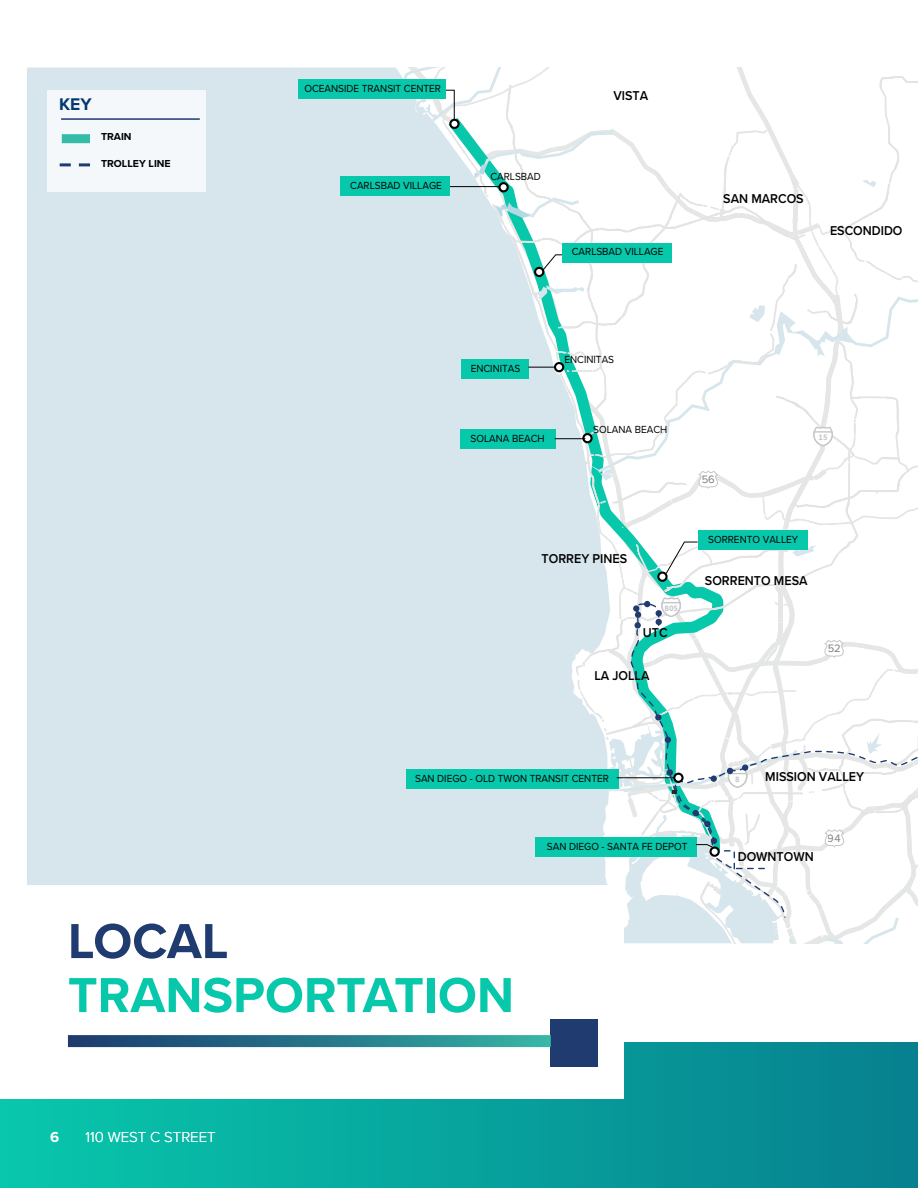
<style>
.page{position:relative;width:918px;height:1188px;background:#fff}
.page>*{position:absolute;margin:0;border:0;box-sizing:border-box;transform-origin:0 0}
.t1{font:700 51px "Proxima Nova";color:#08c8ac}
.t2{font:700 51px "Proxima Nova";letter-spacing:-.005em;color:#1f3b6f}
.t3{font:700 17.55px "Proxima Nova";color:#053870}
.t4{font:300 15px "Proxima Nova";color:#fff}
.t5{font:700 15px "Proxima Nova";color:#fff}
.t6{font:600 13.35px "Proxima Nova";color:#000;scale:.94 1}
.t7{font:11.1px "Proxima Nova";color:#7b7e80}
.t8{font:10.65px "Proxima Nova";color:#000;scale:.94 1}
.t9{font:700 10.5px "Proxima Nova";color:#000}
.t10{font:700 8.55px "Source Sans Pro";color:#c5c6c8}
</style>
<div class="page">
<div style="left:27px;top:68px;width:340px;height:817px;background:#d6e6ec"></div>
<div style="left:298px;top:79px;width:148px;height:20px;background:#08c8ac"></div>
<div style="left:340px;top:176px;width:110px;height:20px;background:#08c8ac"></div>
<svg style="left:367px;top:68px;width:551px;height:875px"></svg>
<div style="left:0;top:1043px;width:918px;height:145px;background:linear-gradient(to right,#08c7ac,#07808e)"></div>
<div style="left:906px;top:932px;width:12px;height:40px;background:#fff"></div>
<div style="left:0;top:886px;width:624px;height:213px;background:#fff"></div>
<div style="left:550px;top:1019px;width:48px;height:48px;background:#1f3b6f"></div>
<svg style="left:68px;top:1035px;width:483px;height:12px;background:#297789"></svg>
<div style="left:47px;top:90px;width:159px;height:101px;background:#f4f8fa"></div>
<div style="left:62px;top:134px;width:28px;height:9px;background:#35bca7"></div>
<svg style="left:60px;top:163px;width:30px;height:3px"></svg>
<hr style="left:61px;top:118px;width:139px;height:2px;background:#1f3b6f">
<h2 class="t3" style="left:59px;top:91px;width:34px">KEY</h2>
<p class="t9" style="left:101px;top:129px;width:32px">TRAIN</p>
<p class="t9" style="left:101px;top:156px;width:71px">TROLLEY LINE</p>
<p class="t8" style="left:304px;top:80px;width:147px">OCEANSIDE TRANSIT CENTER</p>
<p class="t8" style="left:350px;top:177px;width:99px">CARLSBAD VILLAGE</p>
<p class="t8" style="left:490px;top:169px;width:55px">CARLSBAD</p>
<p class="t6" style="left:613px;top:86px;width:39px">VISTA</p>
<p class="t8" style="left:572px;top:244px;width:99px">CARLSBAD VILLAGE</p>
<p class="t6" style="left:723px;top:188px;width:87px">SAN MARCOS</p>
<p class="t6" style="left:830px;top:221px;width:79px">ESCONDIDO</p>
<p class="t8" style="left:471px;top:360px;width:54px">ENCINITAS</p>
<p class="t8" style="left:564px;top:351px;width:54px">ENCINITAS</p>
<p class="t8" style="left:471px;top:430px;width:80px">SOLANA BEACH</p>
<p class="t8" style="left:593px;top:421px;width:80px">SOLANA BEACH</p>
<p class="t6" style="left:542px;top:549px;width:93px">TORREY PINES</p>
<p class="t10" style="left:665px;top:603px;width:15px">805</p>
<p class="t6" style="left:643px;top:623px;width:28px">UTC</p>
<p class="t6" style="left:594px;top:665px;width:60px">LA JOLLA</p>
<p class="t7" style="left:702px;top:471px;width:15px">56</p>
<p class="t10" style="left:819px;top:432px;width:11px">15</p>
<p class="t8" style="left:708px;top:532px;width:97px">SORRENTO VALLEY</p>
<p class="t6" style="left:705px;top:571px;width:111px">SORRENTO MESA</p>
<p class="t7" style="left:828px;top:640px;width:15px">52</p>
<p class="t8" style="left:415px;top:771px;width:208px">SAN DIEGO - OLD TWON TRANSIT CENTER</p>
<h1 class="t2" style="left:68px;top:903px;width:162px">LOCAL</h1>
<h1 class="t1" style="left:68px;top:957px;width:448px">TRANSPORTATION</h1>
<p class="t8" style="left:547px;top:838px;width:151px">SAN DIEGO - SANTA FE DEPOT</p>
<p class="t10" style="left:735px;top:774px;width:6px">8</p>
<p class="t6" style="left:765px;top:767px;width:107px">MISSION VALLEY</p>
<p class="t7" style="left:828px;top:830px;width:14px">94</p>
<p class="t6" style="left:738px;top:846px;width:82px">DOWNTOWN</p>
<h3 class="t5" style="left:50px;top:1125px;width:11px">6</h3>
<h3 class="t4" style="left:86px;top:1126px;width:132px">110 WEST C STREET</h3>
</div>
